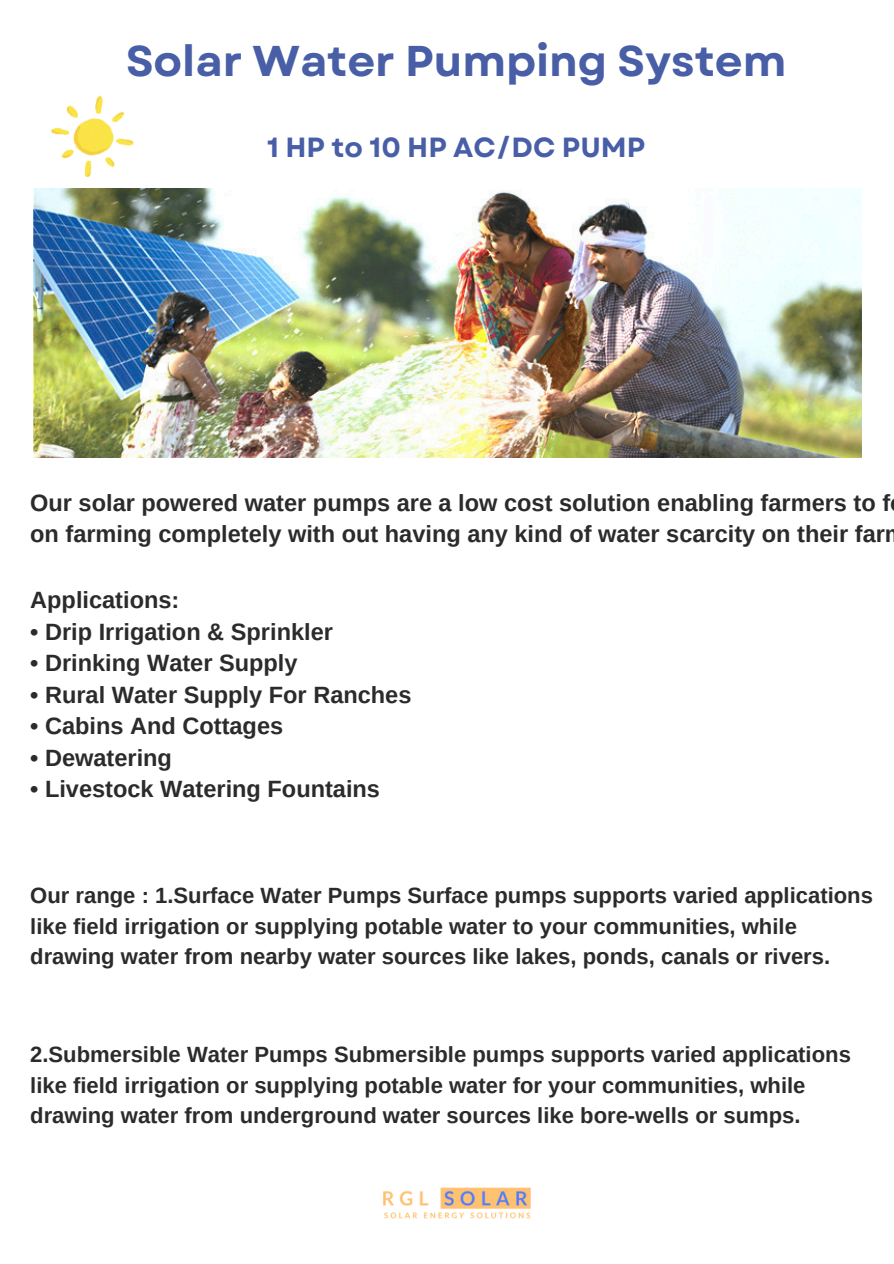
<style>
.page{position:relative;width:894px;height:1264px;background:#fff}
.page>*{position:absolute;margin:0;border:0;box-sizing:border-box;transform-origin:0 0}
.t1{font:700 43.05px "Garet";color:#485ea6}
.t2{font:700 27.75px "Garet";color:#485ea6}
.t3{font:700 23.55px/31.5px "Arimo";color:#2b2b2b}
.t4{font:700 22.05px/30.3px "Arimo";color:#2b2b2b}
</style>
<div class="page">
<img style="left:51px;top:95px;width:83px;height:82px">
<img style="left:34px;top:188px;width:826px;height:269px">
<img style="left:383px;top:1187px;width:148px;height:32px">
<p class="t1" style="left:126px;top:30px;width:661px">Solar Water Pumping System</p>
<p class="t2" style="left:267px;top:128px;width:379px">1 HP to 10 HP AC/DC PUMP</p>
<p class="t3" style="left:30px;top:487px;width:861px">Our solar powered water pumps are a low cost solution enabling farmers to f on farming completely with out having any kind of water scarcity on their far</p>
<p class="t3" style="left:30px;top:584px;width:151px">Applications:</p>
<p class="t3" style="left:30px;top:616px;width:304px">• Drip Irrigation &amp; Sprinkler</p>
<p class="t3" style="left:30px;top:647px;width:269px">• Drinking Water Supply</p>
<p class="t3" style="left:30px;top:679px;width:382px">• Rural Water Supply For Ranches</p>
<p class="t3" style="left:30px;top:710px;width:254px">• Cabins And Cottages</p>
<p class="t3" style="left:30px;top:742px;width:143px">• Dewatering</p>
<p class="t3" style="left:30px;top:773px;width:351px">• Livestock Watering Fountains</p>
<p class="t4" style="left:30px;top:880px;width:844px">Our range : 1.Surface Water Pumps Surface pumps supports varied applications like field irrigation or supplying potable water to your communities, while drawing water from nearby water sources like lakes, ponds, canals or rivers.</p>
<p class="t4" style="left:30px;top:1039px;width:822px">2.Submersible Water Pumps Submersible pumps supports varied applications like field irrigation or supplying potable water for your communities, while drawing water from underground water sources like bore-wells or sumps.</p>
</div>
